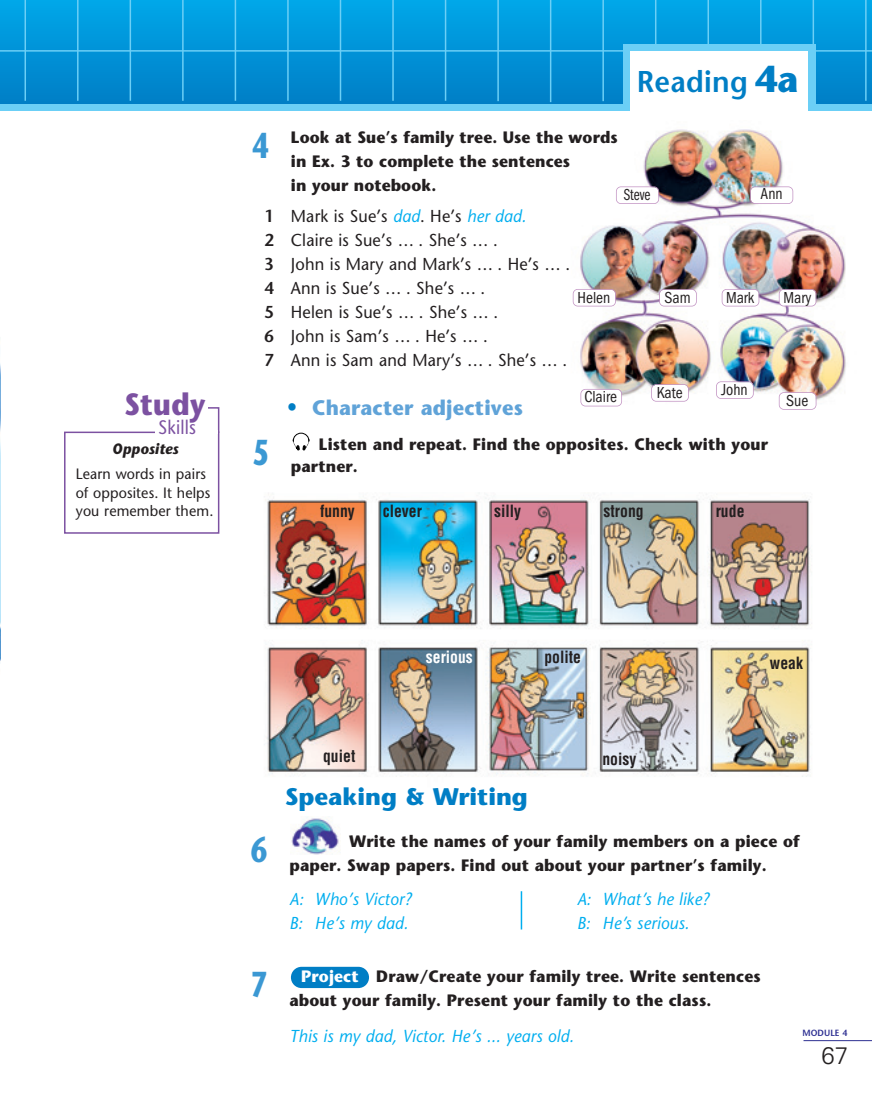
<style>
.page{position:relative;width:872px;height:1106px;background:#fff}
.page>*{position:absolute;margin:0;border:0;box-sizing:border-box;transform-origin:0 0}
.t1{font:700 36px "Stone Sans Std";color:#3b98d3;scale:.7 1}
.t2{font:700 30.75px "Stone Sans Std";letter-spacing:.01em;color:#7c51a1;scale:.9 1}
.t3{font:600 30px "Stone Sans Std";letter-spacing:.01em;color:#007ec5;scale:.95 1}
.t4{font:700 24px "Stone Sans Std";color:#007ec5}
.t5{font:300 24px "Univers LT Std";color:#231f20}
.t6{font:700 21px "Stone Sans Std";letter-spacing:.01em;color:#60a3d8;scale:.95 1}
.t7{font:500 19.5px "Stone Sans Std";letter-spacing:.01em;color:#7c51a1;scale:.9 1}
.t8{font:500 17.25px/24px "Stone Sans Std";letter-spacing:.01em;color:#231f20;scale:.95 1}
.t9{font:italic 500 17.25px/24px "Stone Sans Std";letter-spacing:.01em;color:#00aeef;scale:.95 1}
.t10{font:700 16.5px/24px "Stone Sans Std";letter-spacing:.01em;color:#231f20;scale:.95 1}
.t11{font:700 condensed 16.5px "Helvetica LT Std";color:#231f20;scale:.95 1}
.t12{font:condensed 16.5px "ITC Franklin Gothic Std";color:#231f20;scale:.95 1}
.t13{font:700 16.5px "Stone Sans Std";letter-spacing:.01em;color:#fff;scale:.95 1}
.t14{font:700 condensed 16.5px "Helvetica LT Std";color:#fff;scale:.95 1}
.t15{font:16.5px "ITC Franklin Gothic Std Bk Cp";color:#231f20;scale:.95 1}
.t16{font:500 15px/18.8px "Stone Sans Std";letter-spacing:.01em;color:#231f20;scale:.95 1}
.t17{font:italic 700 15px "Stone Sans Std";letter-spacing:.01em;color:#231f20;scale:.95 1}
.t18{font:600 9px "Stone Sans Std";letter-spacing:.01em;color:#2e3092;scale:.95 1}
.s1{font-weight:700;font-size:37.5px}
.s2{font-weight:600}
.s3{font-style:italic;color:#00aeef}
.s4{font-family:"Helvetica LT Std";font-weight:900;font-size:22.5px;color:#007ec5}
</style>
<div class="page">
<img style="left:572px;top:129px;width:274px;height:281px">
<img style="left:219px;top:484px;width:593px;height:293px">
<img style="left:0;top:364px;width:1px;height:297px">
<div style="left:0;top:39px;width:872px;height:72px;background:#6bcff6"></div>
<div style="left:0;top:0;width:872px;height:103px;background:linear-gradient(to bottom,#01a8e9,#017fc7)"></div>
<hr style="left:803px;top:1040px;width:69px;height:1px;background:#2e3092">
<hr style="left:25px;top:0;width:1px;height:101px;background:#6bcff6">
<hr style="left:77px;top:0;width:2px;height:101px;background:#6bcff6">
<hr style="left:130px;top:0;width:1px;height:101px;background:#6bcff6">
<hr style="left:182px;top:0;width:2px;height:101px;background:#6bcff6">
<hr style="left:235px;top:0;width:1px;height:101px;background:#6bcff6">
<hr style="left:287px;top:0;width:2px;height:101px;background:#6bcff6">
<hr style="left:340px;top:0;width:1px;height:101px;background:#6bcff6">
<hr style="left:392px;top:0;width:2px;height:101px;background:#6bcff6">
<hr style="left:445px;top:0;width:1px;height:101px;background:#6bcff6">
<hr style="left:497px;top:0;width:2px;height:101px;background:#6bcff6">
<hr style="left:550px;top:0;width:1px;height:102px;background:#6bcff6">
<hr style="left:602px;top:0;width:2px;height:101px;background:#6bcff6">
<hr style="left:655px;top:0;width:1px;height:101px;background:#6bcff6">
<hr style="left:707px;top:0;width:2px;height:45px;background:#6bcff6">
<hr style="left:760px;top:0;width:1px;height:44px;background:#6bcff6">
<hr style="left:812px;top:0;width:2px;height:48px;background:#6bcff6">
<hr style="left:865px;top:0;width:1px;height:101px;background:#6bcff6">
<hr style="left:0;top:50px;width:872px;height:2px;background:#6bcff6">
<div style="left:623px;top:45px;width:193px;height:61px;background:#6bcff6"></div>
<div style="left:630px;top:52px;width:178px;height:61px;background:#fff"></div>
<div style="left:291px;top:967px;width:78px;height:21px;background:#007ec5;border-radius:11px"></div>
<img style="left:291px;top:818px;width:48px;height:36px">
<svg style="left:292px;top:433px;width:18px;height:17px"></svg>
<div style="left:64px;top:432px;width:155px;height:102px;border:2px solid #7c51a1"></div>
<div style="left:196px;top:407px;width:23px;height:26px;border:2px solid #7c51a1"></div>
<div style="left:196px;top:407px;width:11px;height:27px;background:#fff"></div>
<hr style="left:155px;top:431px;width:63px;height:3px;background:#fff">
<div style="left:617px;top:187px;width:41px;height:16px;background:#fff;border-radius:4px"></div>
<div style="left:616px;top:186px;width:43px;height:18px;border:2px solid #c395c4;border-radius:5px"></div>
<div style="left:573px;top:290px;width:42px;height:16px;background:#fff;border-radius:4px"></div>
<div style="left:573px;top:289px;width:43px;height:17px;border:2px solid #c395c4;border-radius:5px"></div>
<div style="left:660px;top:290px;width:36px;height:16px;background:#fff;border-radius:4px"></div>
<div style="left:659px;top:289px;width:38px;height:17px;border:2px solid #c395c4;border-radius:5px"></div>
<div style="left:722px;top:290px;width:36px;height:16px;background:#fff;border-radius:4px"></div>
<div style="left:722px;top:289px;width:37px;height:17px;border:2px solid #c395c4;border-radius:5px"></div>
<div style="left:779px;top:290px;width:37px;height:16px;background:#fff;border-radius:4px"></div>
<div style="left:779px;top:289px;width:37px;height:17px;border:2px solid #c395c4;border-radius:5px"></div>
<div style="left:779px;top:393px;width:37px;height:16px;background:#fff;border-radius:4px"></div>
<div style="left:779px;top:392px;width:37px;height:18px;border:2px solid #c395c4;border-radius:5px"></div>
<div style="left:717px;top:382px;width:36px;height:16px;background:#fff;border-radius:4px"></div>
<div style="left:716px;top:381px;width:38px;height:18px;border:2px solid #c395c4;border-radius:5px"></div>
<div style="left:652px;top:385px;width:36px;height:16px;background:#fff;border-radius:4px"></div>
<div style="left:651px;top:384px;width:38px;height:18px;border:2px solid #c395c4;border-radius:5px"></div>
<div style="left:581px;top:390px;width:40px;height:16px;background:#fff;border-radius:4px"></div>
<div style="left:580px;top:389px;width:42px;height:17px;border:2px solid #c395c4;border-radius:5px"></div>
<div style="left:751px;top:187px;width:41px;height:16px;background:#fff;border-radius:4px"></div>
<div style="left:750px;top:186px;width:43px;height:18px;border:2px solid #c395c4;border-radius:5px"></div>
<hr style="left:521px;top:891px;width:1px;height:39px;background:#00aeef">
<h2 class="t2" style="left:124px;top:392px;width:91px">Study</h2>
<p class="t7" style="left:158px;top:419px;width:43px">Skills</p>
<p class="t17" style="left:112px;top:443px;width:71px">Opposites</p>
<p class="t16" style="left:76px;top:466px;width:146px">Learn words in pairs of opposites. It helps you remember them.</p>
<h3 class="t3" style="left:637px;top:70px;width:171px">Reading <span class="s1">4a</span></h3>
<h1 class="t1" style="left:253px;top:132px;width:24px">4</h1>
<p class="t10" style="left:291px;top:127px;width:345px">Look at Sue’s family tree. Use the words in Ex. 3 to complete the sentences<br>in your notebook.</p>
<p class="t8" style="left:264px;top:206px;width:323px"><span class="s2">1</span> Mark is Sue’s <span class="s3">dad</span>. He’s <span class="s3">her dad.<br></span><span class="s2">2</span> Claire is Sue’s … . She’s … .<br><span class="s2">3</span> John is Mary and Mark’s … . He’s … .<br><span class="s2">4</span> Ann is Sue’s … . She’s … .<br><span class="s2">5</span> Helen is Sue’s … . She’s … .<br><span class="s2">6</span> John is Sam’s … . He’s … .<br><span class="s2">7</span> Ann is Sam and Mary’s … . She’s … .</p>
<p class="t12" style="left:760px;top:188px;width:25px">Ann</p>
<p class="t15" style="left:624px;top:189px;width:30px">Steve</p>
<p class="t12" style="left:577px;top:292px;width:36px">Helen</p>
<p class="t12" style="left:664px;top:292px;width:29px">Sam</p>
<p class="t12" style="left:726px;top:292px;width:31px">Mark</p>
<p class="t12" style="left:783px;top:292px;width:31px">Mary</p>
<p class="t6" style="left:287px;top:400px;width:250px"><span class="s4">•</span> Character adjectives</p>
<p class="t12" style="left:584px;top:391px;width:36px">Claire</p>
<p class="t12" style="left:657px;top:387px;width:29px">Kate</p>
<p class="t12" style="left:721px;top:384px;width:29px">John</p>
<h1 class="t1" style="left:253px;top:439px;width:24px">5</h1>
<p class="t10" style="left:291px;top:434px;width:504px;line-height:22.5px;text-indent:28px">Listen and repeat. Find the opposites. Check with your partner.</p>
<p class="t11" style="left:320px;top:505px;width:38px">funny</p>
<p class="t11" style="left:383px;top:505px;width:43px">clever</p>
<p class="t11" style="left:494px;top:505px;width:30px">silly</p>
<p class="t11" style="left:604px;top:505px;width:44px">strong</p>
<p class="t11" style="left:716px;top:505px;width:32px">rude</p>
<p class="t12" style="left:786px;top:395px;width:25px">Sue</p>
<p class="t14" style="left:426px;top:651px;width:51px">serious</p>
<p class="t11" style="left:544px;top:651px;width:40px">polite</p>
<p class="t11" style="left:323px;top:750px;width:35px">quiet</p>
<h3 class="t4" style="left:285px;top:787px;width:244px">Speaking &amp; Writing</h3>
<p class="t11" style="left:602px;top:752px;width:37px">noisy</p>
<p class="t11" style="left:770px;top:657px;width:36px">weak</p>
<h1 class="t1" style="left:251px;top:835px;width:24px">6</h1>
<p class="t10" style="left:289px;top:831px;width:539px;text-indent:60px">Write the names of your family members on a piece of paper. Swap papers. Find out about your partner’s family.</p>
<p class="t9" style="left:289px;top:888px;width:131px">A: Who’s Victor?<br>B: He’s my dad.</p>
<p class="t9" style="left:577px;top:888px;width:141px">A: What’s he like?<br>B: He’s serious.</p>
<h1 class="t1" style="left:251px;top:971px;width:24px">7</h1>
<p class="t10" style="left:289px;top:966px;width:498px;text-indent:87px">Draw/Create your family tree. Write sentences about your family. Present your family to the class.</p>
<p class="t9" style="left:289px;top:1026px;width:301px">This is my dad, Victor. He’s ... years old.</p>
<p class="t13" style="left:301px;top:970px;width:62px">Project</p>
<p class="t18" style="left:802px;top:1029px;width:49px">MODULE 4</p>
<h3 class="t5" style="left:821px;top:1047px;width:28px">67</h3>
</div>
